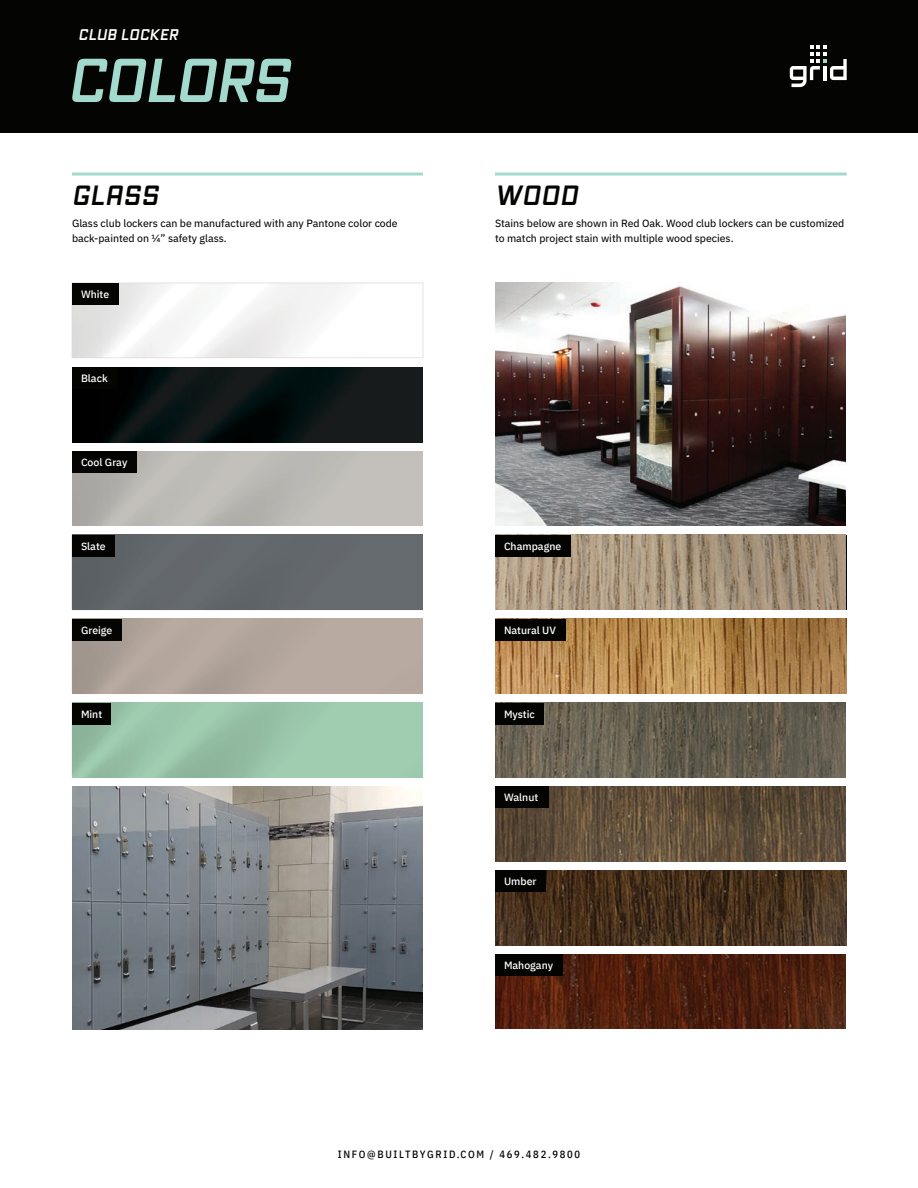
<style>
.page{position:relative;width:918px;height:1188px;background:#fff}
.page>*{position:absolute;margin:0;border:0;box-sizing:border-box;transform-origin:0 0}
.t1{font:italic 700 60px "Vox";letter-spacing:.01em;color:#a4d9cd}
.t2{font:italic 700 27px "Vox";letter-spacing:.05em;color:#040503}
.t3{font:italic 700 15px "Vox";letter-spacing:.05em;color:#fff}
.t4{font:10.5px/15px "IBM Plex Sans Text";color:#040503}
.t5{font:500 10.5px "IBM Plex Sans";color:#fff}
.t6{font:500 10.5px "IBM Plex Sans Cond";letter-spacing:.16em;color:#040503}
</style>
<div class="page">
<div style="left:0;top:0;width:918px;height:132px;background:#040503"></div>
<svg style="left:790px;top:45px;width:57px;height:42px"></svg>
<hr style="left:72px;top:173px;width:351px;height:3px;background:#a4d9cd">
<hr style="left:495px;top:173px;width:352px;height:3px;background:#a4d9cd">
<img style="left:495px;top:283px;width:351px;height:243px">
<img style="left:495px;top:535px;width:351px;height:75px">
<img style="left:495px;top:619px;width:351px;height:75px">
<img style="left:495px;top:703px;width:351px;height:74px">
<img style="left:495px;top:786px;width:351px;height:75px">
<img style="left:495px;top:870px;width:351px;height:75px">
<img style="left:495px;top:954px;width:351px;height:75px">
<img style="left:72px;top:367px;width:351px;height:75px">
<svg style="left:72px;top:283px;width:351px;height:75px"></svg>
<img style="left:72px;top:451px;width:351px;height:75px">
<div style="left:72px;top:535px;width:351px;height:75px;background:#63686c"></div>
<img style="left:72px;top:619px;width:351px;height:75px">
<img style="left:72px;top:786px;width:351px;height:243px">
<div style="left:72px;top:283px;width:46px;height:22px;background:#040503"></div>
<div style="left:72px;top:367px;width:45px;height:22px;background:#040503"></div>
<div style="left:72px;top:451px;width:64px;height:22px;background:#040503"></div>
<div style="left:72px;top:535px;width:43px;height:22px;background:#040503"></div>
<div style="left:72px;top:619px;width:49px;height:22px;background:#040503"></div>
<div style="left:495px;top:535px;width:75px;height:22px;background:#040503"></div>
<div style="left:495px;top:619px;width:71px;height:22px;background:#040503"></div>
<div style="left:495px;top:703px;width:49px;height:21px;background:#040503"></div>
<div style="left:495px;top:786px;width:54px;height:22px;background:#040503"></div>
<div style="left:495px;top:870px;width:51px;height:22px;background:#040503"></div>
<div style="left:495px;top:954px;width:67px;height:22px;background:#040503"></div>
<img style="left:72px;top:703px;width:351px;height:74px">
<div style="left:72px;top:703px;width:39px;height:21px;background:#040503"></div>
<h3 class="t3" style="left:79px;top:24px;width:101px">CLUB LOCKER</h3>
<h1 class="t1" style="left:68px;top:39px;width:222px">COLORS</h1>
<h2 class="t2" style="left:72px;top:177px;width:87px">GLASS</h2>
<p class="t4" style="left:72px;top:215px;width:327px">Glass club lockers can be manufactured with any Pantone color code back-painted on ¼” safety glass.</p>
<p class="t5" style="left:81px;top:286px;width:30px">White</p>
<p class="t5" style="left:81px;top:370px;width:28px">Black</p>
<p class="t5" style="left:81px;top:454px;width:48px">Cool Gray</p>
<p class="t5" style="left:81px;top:538px;width:26px">Slate</p>
<p class="t5" style="left:81px;top:622px;width:33px">Greige</p>
<p class="t5" style="left:81px;top:706px;width:23px">Mint</p>
<h2 class="t2" style="left:495px;top:177px;width:84px">WOOD</h2>
<p class="t4" style="left:495px;top:215px;width:351px">Stains below are shown in Red Oak. Wood club lockers can be customized to match project stain with multiple wood species.</p>
<p class="t5" style="left:504px;top:538px;width:59px">Champagne</p>
<p class="t5" style="left:504px;top:622px;width:54px">Natural UV</p>
<p class="t5" style="left:504px;top:706px;width:32px">Mystic</p>
<p class="t5" style="left:504px;top:790px;width:36px">Walnut</p>
<p class="t5" style="left:504px;top:873px;width:34px">Umber</p>
<p class="t5" style="left:504px;top:957px;width:51px">Mahogany</p>
<p class="t6" style="left:338px;top:1146px;width:244px">INFO@BUILTBYGRID.COM / 469.482.9800</p>
</div>
